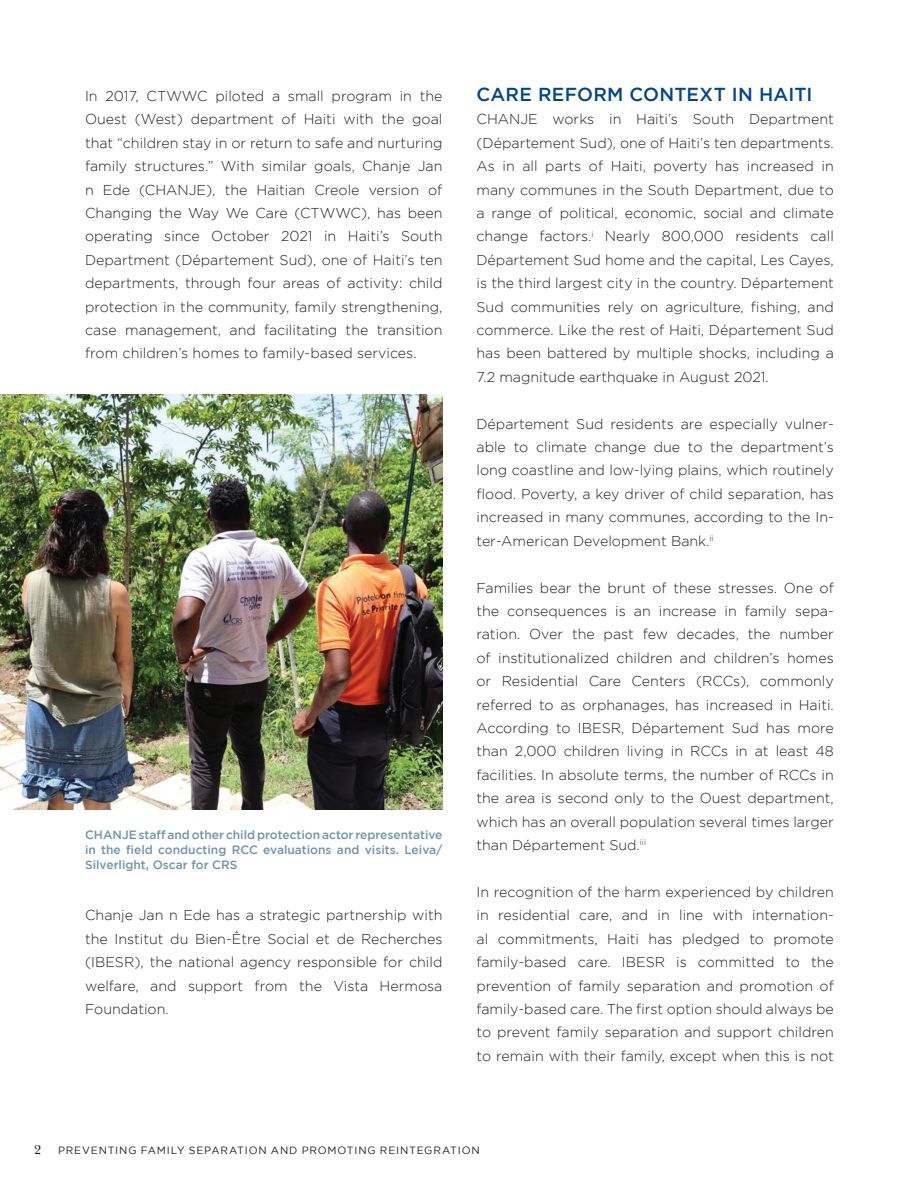
<style>
.page{position:relative;width:919px;height:1187px;background:#fff}
.page>*{position:absolute;margin:0;border:0;box-sizing:border-box;transform-origin:0 0}
.Subhead_B{font:500 18.75px "Gotham";letter-spacing:.015em;color:#01468b}
.Body_text{font:300 14.25px/23.4px "Gotham";color:#231f20;text-align:justify}
.t1{font:13.5px "New Baskerville Std";color:#231f20}
.t2{font:500 12px/15px "Gotham";color:#6f95ab;text-align:justify}
.t3{font:10.5px "Gotham";letter-spacing:.075em;color:#231f20}
</style>
<div class="page">
<img style="left:0;top:394px;width:442px;height:415px">
<p class="Body_text" style="left:85px;top:84px;width:359px">In 2017, CTWWC piloted a small program in the Ouest (West) department of Haiti with the goal that “children stay in or return to safe and nurturing family structures.” With similar goals, Chanje Jan n Ede (CHANJE), the Haitian Creole version of Changing the Way We Care (CTWWC), has been operating since October 2021 in Haiti’s South Department (Département Sud), one of Haiti’s ten departments, through four areas of activity: child protection in the community, family strengthening, case management, and facilitating the transition from children’s homes to family-based services.</p>
<p class="t2" style="left:85px;top:827px;width:359px">CHANJE staff and other child protection actor representative in the field conducting RCC evaluations and visits. Leiva/ Silverlight, Oscar for CRS</p>
<p class="Body_text" style="left:85px;top:903px;width:359px">Chanje Jan n Ede has a strategic partnership with the Institut du Bien-Être Social et de Recherches (IBESR), the national agency responsible for child welfare, and support from the Vista Hermosa Foundation.</p>
<p class="Subhead_B" style="left:476px;top:84px;width:337px">CARE REFORM CONTEXT IN HAITI</p>
<p class="Body_text" style="left:476px;top:107px;width:359px">CHANJE works in Haiti’s South Department (Département Sud), one of Haiti’s ten departments.<br>As in all parts of Haiti, poverty has increased in many communes in the South Department, due to a range of political, economic, social and climate change factors.<sup>i</sup> Nearly 800,000 residents call Département Sud home and the capital, Les Cayes, is the third largest city in the country. Département Sud communities rely on agriculture, fishing, and commerce. Like the rest of Haiti, Département Sud has been battered by multiple shocks, including a 7.2 magnitude earthquake in August 2021.</p>
<p class="Body_text" style="left:476px;top:411px;width:359px">Département Sud residents are especially vulner&shy;able to climate change due to the department’s long coastline and low-lying plains, which routinely flood. Poverty, a key driver of child separation, has increased in many communes, according to the In&shy;ter-American Development Bank.<sup>ii</sup></p>
<p class="Body_text" style="left:476px;top:575px;width:359px">Families bear the brunt of these stresses. One of the consequences is an increase in family sepa&shy;ration. Over the past few decades, the number of institutionalized children and children’s homes or Residential Care Centers (RCCs), commonly referred to as orphanages, has increased in Haiti.<br>According to IBESR, Département Sud has more than 2,000 children living in RCCs in at least 48 facilities. In absolute terms, the number of RCCs in the area is second only to the Ouest department, which has an overall population several times larger than Département Sud.<sup>iii</sup></p>
<p class="Body_text" style="left:476px;top:879px;width:359px">In recognition of the harm experienced by children in residential care, and in line with internation&shy;al commitments, Haiti has pledged to promote family-based care. IBESR is committed to the prevention of family separation and promotion of family-based care. The first option should always be to prevent family separation and support children to remain with their family, except when this is not</p>
<p class="t1" style="left:34px;top:1142px;width:9px">2</p>
<p class="t3" style="left:58px;top:1144px;width:423px">PREVENTING FAMILY SEPARATION AND PROMOTING REINTEGRATION</p>
</div>
